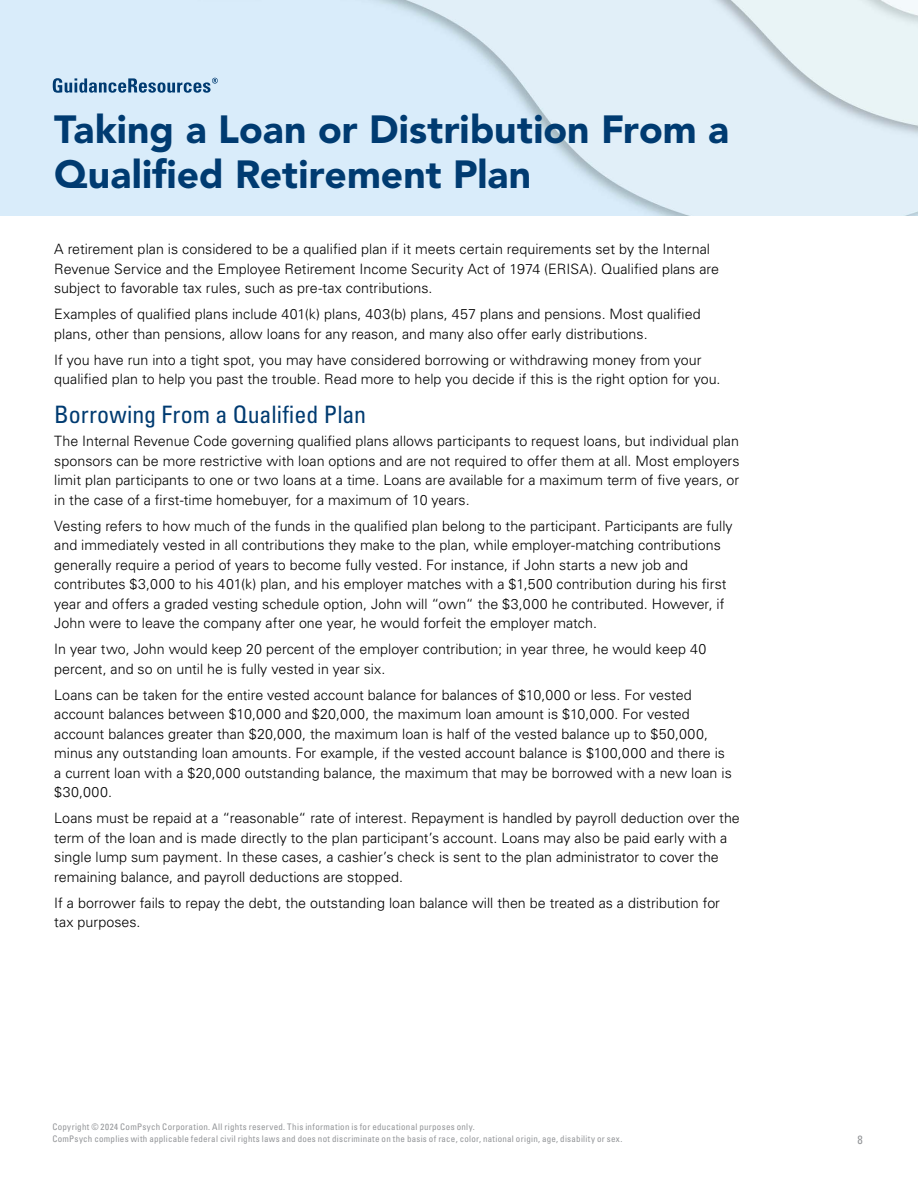
<style>
.page{position:relative;width:918px;height:1188px;background:#fff}
.page>*{position:absolute;margin:0;border:0;box-sizing:border-box;transform-origin:0 0}
.t1{font:900 39px/45px "Avenir LT Std";color:#003b71}
.t2{font:condensed 24px "Univers LT Std";color:#003b71}
.t3{font:300 14.25px/19.5px "Univers LT Std";color:#000}
.t4{font:condensed 12px "Univers LT Std";color:#939598}
.t5{font:condensed 9px/12px "Univers LT Std";letter-spacing:.03em;color:#939598}
</style>
<div class="page">
<svg style="left:53px;top:78px;width:165px;height:15px;background:#83a6c4"></svg>
<h1 class="t1" style="left:54px;top:107px;width:677px">Taking a Loan or Distribution From a<br>Qualified Retirement Plan</h1>
<p class="t3" style="left:54px;top:240px;width:666px">A retirement plan is considered to be a qualified plan if it meets certain requirements set by the Internal<br>Revenue Service and the Employee Retirement Income Security Act of 1974 (ERISA). Qualified plans are subject to favorable tax rules, such as pre-tax contributions.</p>
<p class="t3" style="left:54px;top:305px;width:648px">Examples of qualified plans include 401(k) plans, 403(b) plans, 457 plans and pensions. Most qualified plans, other than pensions, allow loans for any reason, and many also offer early distributions.</p>
<p class="t3" style="left:54px;top:350px;width:665px">If you have run into a tight spot, you may have considered borrowing or withdrawing money from your qualified plan to help you past the trouble. Read more to help you decide if this is the right option for you.</p>
<h2 class="t2" style="left:54px;top:399px;width:313px">Borrowing From a Qualified Plan</h2>
<p class="t3" style="left:54px;top:432px;width:687px;text-align:justify">The Internal Revenue Code governing qualified plans allows participants to request loans, but individual plan sponsors can be more restrictive with loan options and are not required to offer them at all. Most employers limit plan participants to one or two loans at a time. Loans are available for a maximum term of five years, or in the case of a first-time homebuyer, for a maximum of 10 years.</p>
<p class="t3" style="left:54px;top:516px;width:680px">Vesting refers to how much of the funds in the qualified plan belong to the participant. Participants are fully and immediately vested in all contributions they make to the plan, while employer-matching contributions generally require a period of years to become fully vested. For instance, if John starts a new job and contributes $3,000 to his 401(k) plan, and his employer matches with a $1,500 contribution during his first year and offers a graded vesting schedule option, John will “own“ the $3,000 he contributed. However, if John were to leave the company after one year, he would forfeit the employer match.</p>
<p class="t3" style="left:54px;top:640px;width:654px">In year two, John would keep 20 percent of the employer contribution; in year three, he would keep 40 percent, and so on until he is fully vested in year six.</p>
<p class="t3" style="left:54px;top:685px;width:679px">Loans can be taken for the entire vested account balance for balances of $10,000 or less. For vested account balances between $10,000 and $20,000, the maximum loan amount is $10,000. For vested account balances greater than $20,000, the maximum loan is half of the vested balance up to $50,000, minus any outstanding loan amounts. For example, if the vested account balance is $100,000 and there is a current loan with a $20,000 outstanding balance, the maximum that may be borrowed with a new loan is $30,000.</p>
<p class="t3" style="left:54px;top:808px;width:687px">Loans must be repaid at a “reasonable“ rate of interest. Repayment is handled by payroll deduction over the term of the loan and is made directly to the plan participant’s account. Loans may also be paid early with a single lump sum payment. In these cases, a cashier’s check is sent to the plan administrator to cover the remaining balance, and payroll deductions are stopped.</p>
<p class="t3" style="left:54px;top:893px;width:667px">If a borrower fails to repay the debt, the outstanding loan balance will then be treated as a distribution for tax purposes.</p>
<p class="t5" style="left:52px;top:1121px;width:572px">Copyright © 2024 ComPsych Corporation. All rights reserved. This information is for educational purposes only.<br>ComPsych complies with applicable federal civil rights laws and does not discriminate on the basis of race, color, national origin, age, disability or sex.</p>
<p class="t4" style="left:858px;top:1132px;width:7px">8</p>
</div>
